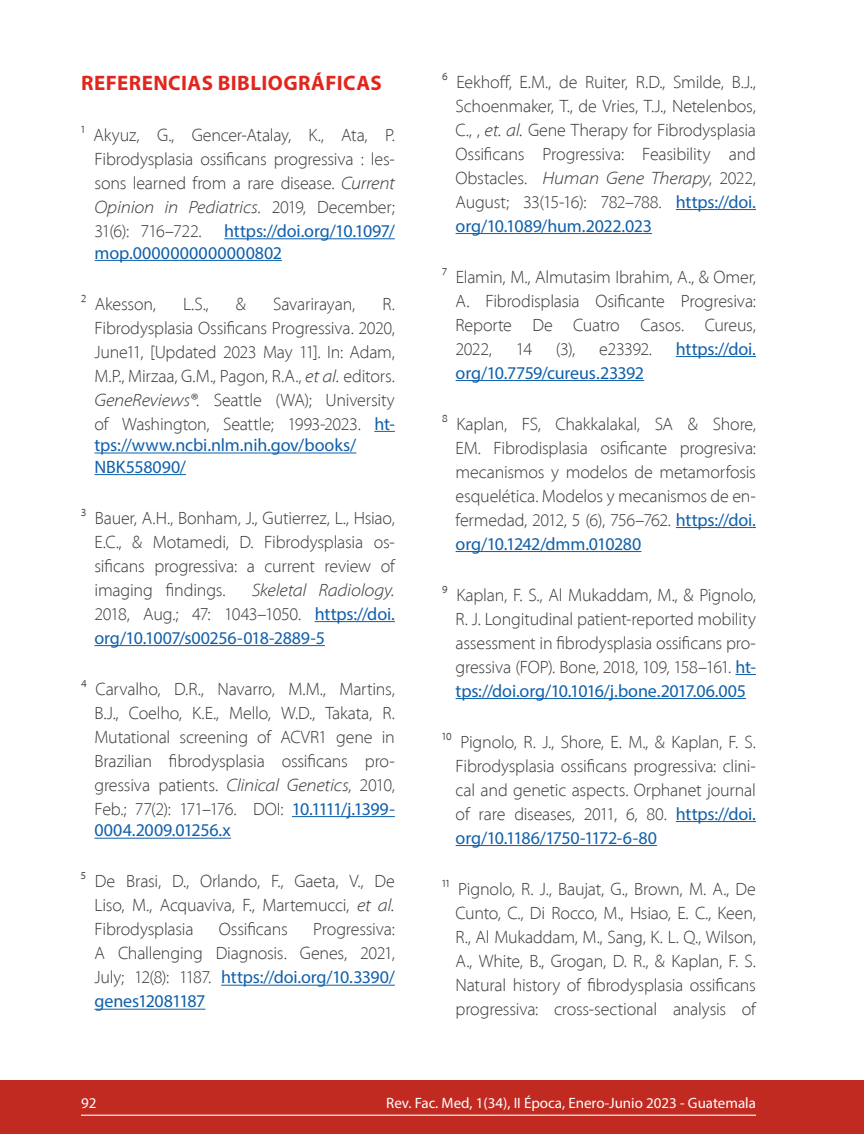
<style>
.page{position:relative;width:864px;height:1134px;background:#fff}
.page>*{position:absolute;margin:0;border:0;box-sizing:border-box;transform-origin:0 0}
.t1{font:700 21px "Myriad Pro";letter-spacing:.02em;color:#e2261d}
.t2{font:300 18px/24px "Myriad Pro";letter-spacing:-.015em;color:#3c3c3b;text-align:justify}
.t3{font:18px/21.6px "Myriad Pro";letter-spacing:-.01em;color:#1060ab}
.t4{font:15px "Myriad Pro";color:#fff}
.s1{font-style:italic}
.s2{font-weight:400;color:#1060ab}
.s3{font-weight:300;font-style:italic;color:#3c3c3b}
.s4{font-weight:300;color:#3c3c3b}
</style>
<div class="page">
<hr style="left:224px;top:238px;width:171px;height:1px;background:#1060ab">
<hr style="left:94px;top:260px;width:188px;height:1px;background:#1060ab">
<svg style="left:374px;top:431px;width:21px;height:1px"></svg>
<hr style="left:94px;top:453px;width:262px;height:1px;background:#1060ab">
<hr style="left:94px;top:474px;width:92px;height:1px;background:#1060ab">
<hr style="left:315px;top:621px;width:80px;height:1px;background:#1060ab">
<hr style="left:94px;top:645px;width:231px;height:1px;background:#1060ab">
<hr style="left:292px;top:816px;width:103px;height:1px;background:#1060ab">
<hr style="left:94px;top:838px;width:137px;height:1px;background:#1060ab">
<hr style="left:221px;top:985px;width:174px;height:1px;background:#1060ab">
<hr style="left:94px;top:1009px;width:111px;height:1px;background:#1060ab">
<hr style="left:676px;top:209px;width:80px;height:1px;background:#1060ab">
<hr style="left:456px;top:233px;width:196px;height:1px;background:#1060ab">
<hr style="left:676px;top:356px;width:80px;height:1px;background:#1060ab">
<hr style="left:456px;top:380px;width:188px;height:1px;background:#1060ab">
<hr style="left:676px;top:527px;width:80px;height:1px;background:#1060ab">
<hr style="left:456px;top:551px;width:185px;height:1px;background:#1060ab">
<svg style="left:735px;top:674px;width:21px;height:1px"></svg>
<hr style="left:456px;top:698px;width:290px;height:1px;background:#1060ab">
<hr style="left:676px;top:821px;width:80px;height:1px;background:#1060ab">
<hr style="left:456px;top:845px;width:201px;height:1px;background:#1060ab">
<div style="left:0;top:1080px;width:864px;height:54px;background:#c12a21"></div>
<hr style="left:81px;top:1115px;width:675px;height:1px;background:#fff">
<p class="t1" style="left:81px;top:69px;width:302px">REFERENCIAS BIBLIOGRÁFICAS</p>
<p class="t2" style="left:94px;top:123px;width:302px;text-indent:-13px">1 Akyuz, G., Gencer-Atalay, K., Ata, P.<br>Fibrodysplasia ossificans progressiva : les&shy;sons learned from a rare disease. <span class="s1">Current Opinion in Pediatrics</span>. 2019, December; 31(6): 716–722.</p>
<p class="t3" style="left:95px;top:220px;width:302px;text-indent:130px">https://doi.org/10.1097/ mop.0000000000000802</p>
<p class="t2" style="left:81px;top:291px;width:77px">2 Akesson,</p>
<p class="t2" style="left:183px;top:291px;width:27px">L.S.,</p>
<p class="t2" style="left:236px;top:291px;width:12px">&amp;</p>
<p class="t2" style="left:273px;top:291px;width:84px">Savarirayan,</p>
<p class="t2" style="left:94px;top:291px;width:302px;text-indent:288px">R.<br>Fibrodysplasia Ossificans Progressiva. 2020, June11, [Updated 2023 May 11]. In: Adam, M.P., Mirzaa, G.M., Pagon, R.A., <span class="s1">et al.</span> editors.<br><span class="s1">GeneReviews®.</span> Seattle (WA); University of Washington, Seattle; 1993-2023. <span class="s2">ht-</span></p>
<p class="t3" style="left:95px;top:434px;width:263px">tps://www.ncbi.nlm.nih.gov/books/<br>NBK558090/</p>
<p class="t2" style="left:95px;top:506px;width:302px;text-indent:-14px">3 Bauer, A.H., Bonham, J., Gutierrez, L., Hsiao, E.C., &amp; Motamedi, D. Fibrodysplasia os&shy;sificans progressiva: a current review of imaging findings.</p>
<p class="t3" style="left:94px;top:577px;width:302px;line-height:24px;text-align:justify;text-indent:157px"><span class="s3">Skeletal Radiology.<br></span><span class="s4">2018, Aug.; 47: 1043–1050.</span> https://doi. org/10.1007/s00256-018-2889-5</p>
<p class="t2" style="left:94px;top:677px;width:302px;text-indent:-13px">4 Carvalho, D.R., Navarro, M.M., Martins, B.J., Coelho, K.E., Mello, W.D., Takata, R.<br>Mutational screening of ACVR1 gene in Brazilian fibrodysplasia ossificans pro&shy;gressiva patients. <span class="s1">Clinical Genetics</span>, 2010, Feb.; 77(2): 171–176. DOI: <span class="s2">10.1111/j.1399-</span></p>
<p class="t3" style="left:94px;top:819px;width:138px">0004.2009.01256.x</p>
<p class="t2" style="left:94px;top:869px;width:302px;text-indent:-14px">5 De Brasi, D., Orlando, F., Gaeta, V., De Liso, M., Acquaviva, F., Martemucci, <span class="s1">et al.<br></span>Fibrodysplasia</p>
<p class="t2" style="left:219px;top:917px;width:70px">Ossificans</p>
<p class="t2" style="left:95px;top:917px;width:302px;text-indent:219px">Progressiva:<br>A Challenging Diagnosis. Genes, 2021, July; 12(8): 1187. <span class="s2">https://doi.org/10.3390/ genes12081187</span></p>
<p class="t2" style="left:456px;top:70px;width:302px;text-indent:-13px">6 Eekhoff, E.M., de Ruiter, R.D., Smilde, B.J., Schoenmaker, T., de Vries, T.J., Netelenbos, C., , <span class="s1">et. al.</span> Gene Therapy for Fibrodysplasia Ossificans Progressiva: Feasibility and Obstacles. <span class="s1">Human Gene Therapy</span>, 2022, August; 33(15-16): 782–788. <span class="s2">https://doi. org/10.1089/hum.2022.023</span></p>
<p class="t2" style="left:456px;top:265px;width:302px;text-indent:-14px">7 Elamin, M., Almutasim Ibrahim, A., &amp; Omer, A. Fibrodisplasia Osificante Progresiva:<br>Reporte De Cuatro Casos. Cureus, 2022,</p>
<p class="t2" style="left:516px;top:337px;width:18px">14</p>
<p class="t2" style="left:556px;top:337px;width:21px">(3),</p>
<p class="t2" style="left:599px;top:337px;width:54px">e23392.</p>
<p class="t3" style="left:676px;top:338px;width:82px">https://doi.</p>
<p class="t3" style="left:456px;top:362px;width:190px">org/10.7759/cureus.23392</p>
<p class="t2" style="left:456px;top:412px;width:302px;text-indent:-14px">8 Kaplan, FS, Chakkalakal, SA &amp; Shore, EM. Fibrodisplasia osificante progresiva: mecanismos y modelos de metamorfosis esquelética. Modelos y mecanismos de en&shy;fermedad, 2012, 5 (6), 756–762. <span class="s2">https://doi. org/10.1242/dmm.010280</span></p>
<p class="t2" style="left:456px;top:583px;width:302px;text-indent:-14px">9 Kaplan, F. S., Al Mukaddam, M., &amp; Pignolo, R. J. Longitudinal patient-reported mobility assessment in fibrodysplasia ossificans pro&shy;gressiva (FOP). Bone, 2018, 109, 158–161. <span class="s2">ht&shy;tps://doi.org/10.1016/j.bone.2017.06.005</span></p>
<p class="t2" style="left:456px;top:729px;width:302px;text-indent:-14px">10 Pignolo, R. J., Shore, E. M., &amp; Kaplan, F. S.<br>Fibrodysplasia ossificans progressiva: clini&shy;cal and genetic aspects. Orphanet journal of rare diseases, 2011, 6, 80. <span class="s2">https://doi. org/10.1186/1750-1172-6-80</span></p>
<p class="t2" style="left:456px;top:876px;width:302px;text-indent:-14px">11 Pignolo, R. J., Baujat, G., Brown, M. A., De Cunto, C., Di Rocco, M., Hsiao, E. C., Keen, R., Al Mukaddam, M., Sang, K. L. Q., Wilson, A., White, B., Grogan, D. R., &amp; Kaplan, F. S.<br>Natural history of fibrodysplasia ossificans progressiva: cross-sectional analysis of</p>
<p class="t4" style="left:81px;top:1094px;width:17px">92</p>
<p class="t4" style="left:386px;top:1094px;width:371px">Rev. Fac. Med, 1(34), II Época, Enero-Junio 2023 - Guatemala</p>
</div>
